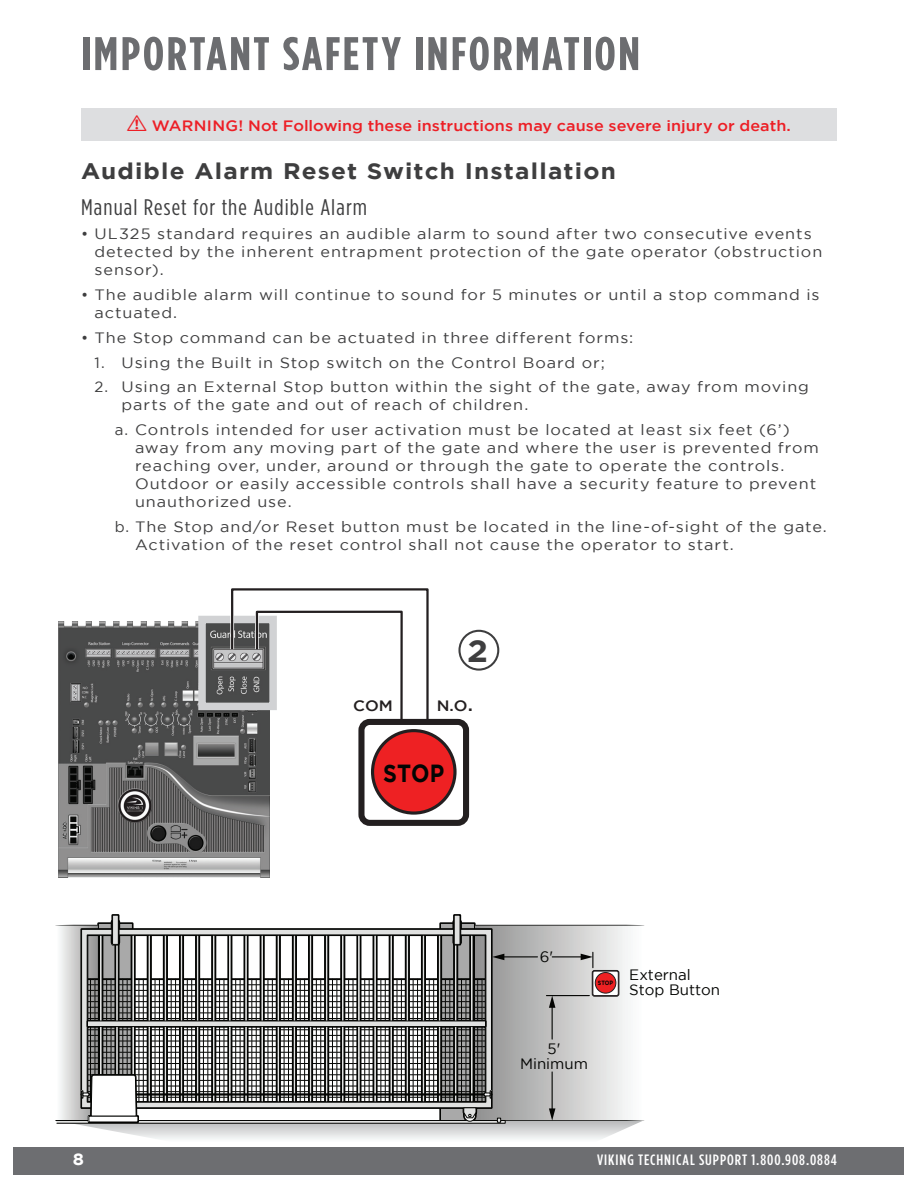
<style>
.page{position:relative;width:918px;height:1188px;background:#fff}
.page>*{position:absolute;margin:0;border:0;box-sizing:border-box;transform-origin:0 0}
.t1{font:700 47.1px "Gotham Condensed";letter-spacing:.05em;color:#6c6d70;scale:1.08 1}
.t2{font:700 31.05px "Gotham";color:#3e3e3f;scale:1.08 1}
.t3{font:700 24.75px "Gotham";color:#040503;scale:.88 1}
.t4{font:700 22.5px "Gotham";letter-spacing:.05em;color:#3e3e3f;scale:1.08 1}
.t5{font:22.5px "Gotham Condensed";letter-spacing:.045em;color:#3e3e3f;scale:1.08 1}
.t6{font:700 16.5px "Gotham";color:#fff;scale:1.08 1}
.t7{font:15px/18px "Gotham";letter-spacing:.055em;color:#3e3e3f}
.t8{font:500 15px "Gotham";color:#ed1f26;scale:1.08 1}
.t9{font:500 15px "Gotham Condensed";letter-spacing:.06em;color:#fff;scale:1.08 1}
.t10{font:15px/15px "Gotham";color:#040503}
.t11{font:500 15px "Gotham";color:#231f20;scale:1.08 1}
.t12{font:700 6.15px "Gotham";color:#040503;scale:.88 1}
.s1{font-family:"Hazard";font-weight:400;font-size:22.5px}
.s2{font-size:18px}
</style>
<div class="page">
<div style="left:14px;top:1147px;width:890px;height:27px;background:#6d6e71"></div>
<div style="left:81px;top:108px;width:756px;height:33px;background:#dddee0"></div>
<div style="left:452px;top:920px;width:10px;height:24px;border:2px solid #040503"></div>
<div style="left:453px;top:914px;width:8px;height:32px;border:2px solid #040503"></div>
<div style="left:111px;top:920px;width:9px;height:24px;border:2px solid #040503"></div>
<div style="left:111px;top:914px;width:8px;height:32px;border:2px solid #040503"></div>
<div style="left:111px;top:921px;width:8px;height:23px;border:1px solid #040503"></div>
<div style="left:113px;top:915px;width:5px;height:29px;background:#e0e1e0"></div>
<div style="left:112px;top:915px;width:7px;height:30px;border:1px solid #040503"></div>
<div style="left:453px;top:921px;width:8px;height:23px;border:1px solid #040503"></div>
<div style="left:454px;top:915px;width:6px;height:29px;background:#e0e1e0"></div>
<div style="left:454px;top:915px;width:6px;height:30px;border:1px solid #040503"></div>
<svg style="left:55px;top:925px;width:589px;height:214px"></svg>
<div style="left:458px;top:630px;width:41px;height:41px;border:2px solid #3e3e3f;border-radius:50%"></div>
<img style="left:59px;top:621px;width:211px;height:256px">
<svg style="left:195px;top:588px;width:236px;height:138px"></svg>
<div style="left:358px;top:719px;width:111px;height:107px;border:9px solid #231f20;border-radius:7px"></div>
<div style="left:363px;top:723px;width:102px;height:98px;background:#fff;border-radius:7px"></div>
<div style="left:361px;top:722px;width:105px;height:101px;border:3px solid #231f20;border-radius:7px"></div>
<div style="left:373px;top:731px;width:82px;height:82px;background:#ee2123;border-radius:50%"></div>
<div style="left:371px;top:729px;width:86px;height:86px;border:3px solid #231f20;border-radius:50%"></div>
<h1 class="t1" style="left:81px;top:27px;width:519px">IMPORTANT SAFETY INFORMATION</h1>
<p class="t8" style="left:127px;top:117px;width:616px"><span class="s1">!</span> WARNING! Not Following these instructions may cause severe injury or death.</p>
<h3 class="t4" style="left:81px;top:158px;width:497px">Audible Alarm Reset Switch Installation</h3>
<h3 class="t5" style="left:81px;top:195px;width:266px">Manual Reset for the Audible Alarm</h3>
<p class="t7" style="left:94px;top:225px;width:729px;text-indent:-14px">• UL325 standard requires an audible alarm to sound after two consecutive events detected by the inherent entrapment protection of the gate operator (obstruction sensor).</p>
<p class="t7" style="left:94px;top:286px;width:727px;text-indent:-14px">• The audible alarm will continue to sound for 5 minutes or until a stop command is actuated.</p>
<p class="t7" style="left:81px;top:328px;width:554px">• The Stop command can be actuated in three different forms:</p>
<p class="t7" style="left:94px;top:353px;width:512px">1. Using the Built in Stop switch on the Control Board or;</p>
<p class="t7" style="left:122px;top:378px;width:689px;text-indent:-27px">2. Using an External Stop button within the sight of the gate, away from moving parts of the gate and out of reach of children.</p>
<p class="t7" style="left:135px;top:421px;width:686px;text-indent:-20px">a. Controls intended for user activation must be located at least six feet (6’) away from any moving part of the gate and where the user is prevented from reaching over, under, around or through the gate to operate the controls.<br>Outdoor or easily accessible controls shall have a security feature to prevent unauthorized use.</p>
<p class="t7" style="left:135px;top:517px;width:693px;text-indent:-20px">b. The Stop and/or Reset button must be located in the line-of-sight of the gate.<br>Activation of the reset control shall not cause the operator to start.</p>
<h2 class="t2" style="left:467px;top:633px;width:21px">2</h2>
<p class="t11" style="left:353px;top:698px;width:38px">COM</p>
<p class="t11" style="left:437px;top:698px;width:35px">N.O<span class="s2">.</span></p>
<h3 class="t3" style="left:383px;top:758px;width:71px">STOP</h3>
<p class="t10" style="left:540px;top:949px;width:15px">6'</p>
<p class="t12" style="left:598px;top:980px;width:19px">STOP</p>
<p class="t10" style="left:629px;top:967px;width:92px">External<br>Stop Button</p>
<p class="t10" style="left:520px;top:1040px;width:69px;text-align:center">5'<br>Minimum</p>
<p class="t6" style="left:73px;top:1149px;width:12px">8</p>
<p class="t9" style="left:597px;top:1151px;width:224px">VIKING TECHNICAL SUPPORT 1.800.908.0884</p>
</div>
